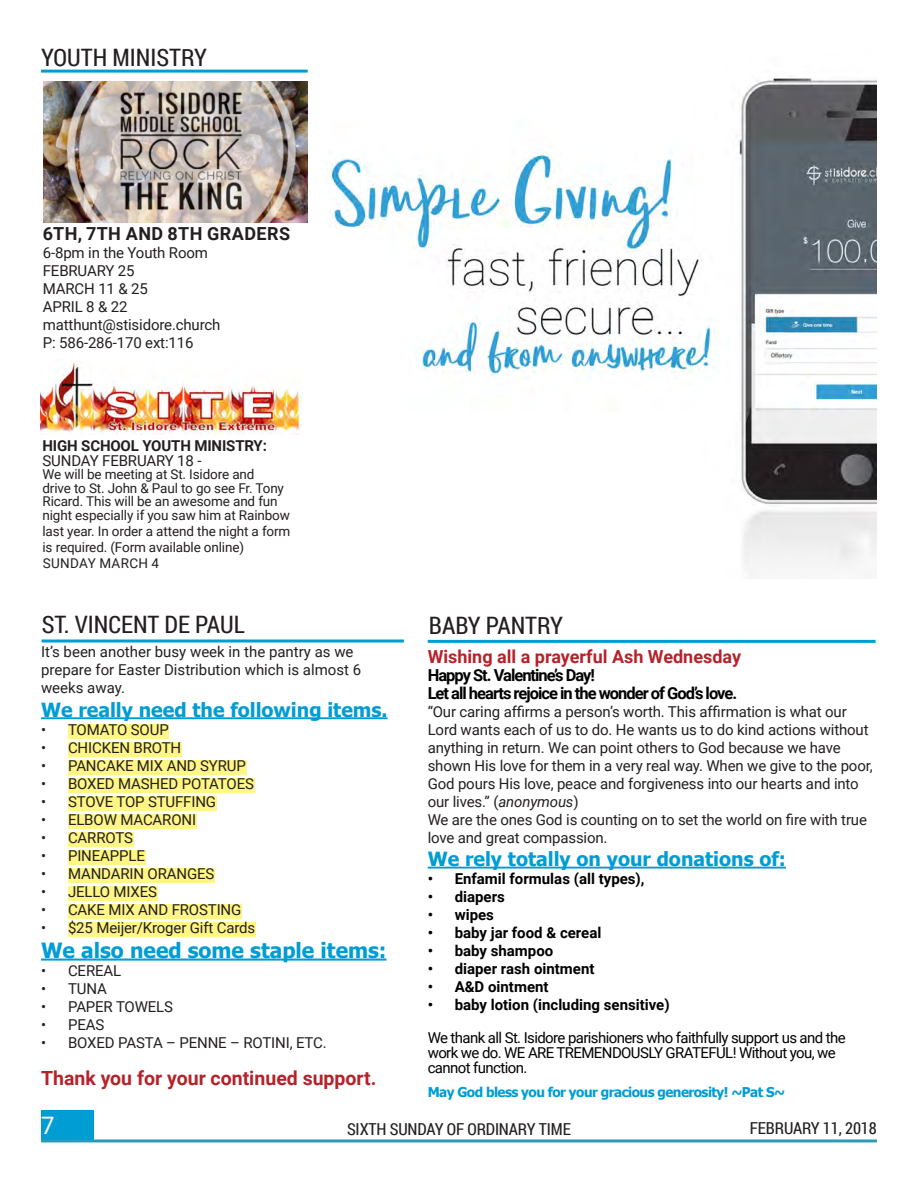
<style>
.page{position:relative;width:918px;height:1188px;background:#fff}
.page>*{position:absolute;margin:0;border:0;box-sizing:border-box;transform-origin:0 0}
.HEADING{font:24px "Roboto Condensed";color:#231f20}
.t1{font:24px "Roboto";color:#fff}
.SVdP_Heading{font:700 21px "Tahoma";color:#009dd4}
.SVdP_Heading-2{font:700 19.5px "Tahoma";color:#009dd4}
.SVdP_RED{font:700 19.5px "Roboto";color:#b6222a}
.SVdP_RED-2{font:700 18px "Roboto";color:#b6222a}
.t2{font:700 18px "Roboto";letter-spacing:.025em;color:#231f20}
.SVdP_RED-3{font:700 16.5px/18px "Roboto";letter-spacing:-.06em;color:#000}
.t3{font:16.5px "Roboto Condensed";letter-spacing:-.01em;color:#231f20}
.t4{font:15px/18px "Roboto";letter-spacing:-.01em;color:#231f20}
.t5{font:700 15px "Roboto";color:#000}
.t6{font:15px/15px "Roboto";letter-spacing:-.04em;color:#000}
.t7{font:700 15px "Roboto";letter-spacing:-.01em;color:#231f20}
.t8{font:13.5px/13.5px "Roboto";letter-spacing:-.01em;color:#231f20}
.t9{font:700 13.5px "Tahoma";letter-spacing:-.04em;color:#009dd4}
.t10{font:13.5px "Roboto";letter-spacing:.025em;color:#231f20}
.s1{font-style:italic}
</style>
<div class="page">
<div style="left:41px;top:1111px;width:52px;height:29px;background:#009dd4"></div>
<hr style="left:41px;top:1139px;width:836px;height:3px;background:#2a9cba">
<hr style="left:42px;top:640px;width:362px;height:3px;background:#009dd4">
<hr style="left:428px;top:640px;width:448px;height:3px;background:#009dd4">
<hr style="left:41px;top:717px;width:347px;height:2px;background:#009dd4">
<div style="left:68px;top:724px;width:101px;height:15px;background:#fff685"></div>
<div style="left:68px;top:742px;width:113px;height:15px;background:#fff685"></div>
<div style="left:68px;top:760px;width:178px;height:15px;background:#fff685"></div>
<div style="left:68px;top:778px;width:186px;height:15px;background:#fff685"></div>
<div style="left:68px;top:796px;width:148px;height:15px;background:#fff685"></div>
<div style="left:68px;top:814px;width:128px;height:15px;background:#fff685"></div>
<div style="left:68px;top:832px;width:65px;height:15px;background:#fff685"></div>
<div style="left:68px;top:850px;width:77px;height:15px;background:#fff685"></div>
<div style="left:68px;top:868px;width:147px;height:15px;background:#fff685"></div>
<div style="left:68px;top:886px;width:89px;height:15px;background:#fff685"></div>
<div style="left:68px;top:904px;width:174px;height:15px;background:#fff685"></div>
<div style="left:68px;top:922px;width:187px;height:15px;background:#fff685"></div>
<hr style="left:41px;top:959px;width:346px;height:2px;background:#009dd4">
<hr style="left:428px;top:867px;width:358px;height:2px;background:#009dd4">
<hr style="left:41px;top:70px;width:267px;height:3px;background:#009dd4">
<img style="left:40px;top:362px;width:262px;height:73px">
<img style="left:44px;top:81px;width:263px;height:141px">
<img style="left:328px;top:77px;width:549px;height:501px">
<p class="HEADING" style="left:41px;top:41px;width:168px">YOUTH MINISTRY</p>
<p class="t2" style="left:43px;top:221px;width:249px">6TH, 7TH AND 8TH GRADERS</p>
<p class="t4" style="left:43px;top:244px;width:167px">6-8pm in the Youth Room</p>
<p class="t4" style="left:43px;top:262px;width:93px">FEBRUARY 25</p>
<p class="t4" style="left:43px;top:280px;width:107px">MARCH 11 &amp; 25</p>
<p class="t4" style="left:43px;top:298px;width:86px">APRIL 8 &amp; 22</p>
<p class="t4" style="left:43px;top:316px;width:179px">matthunt@stisidore.church<br>P: 586-286-170 ext:116</p>
<p class="t7" style="left:43px;top:435px;width:226px">HIGH SCHOOL YOUTH MINISTRY:</p>
<p class="t4" style="left:43px;top:451px;width:161px">SUNDAY FEBRUARY 18 -</p>
<p class="t8" style="left:43px;top:467px;width:249px">We will be meeting at St. Isidore and<br>drive to St. John &amp; Paul to go see Fr. Tony Ricard. This will be an awesome and fun night especially if you saw him at Rainbow</p>
<p class="t8" style="left:43px;top:523px;width:249px;line-height:16.2px">last year. In order a attend the night a form is required. (Form available online)</p>
<p class="t10" style="left:43px;top:554px;width:118px">SUNDAY MARCH 4</p>
<p class="HEADING" style="left:42px;top:608px;width:205px">ST. VINCENT DE PAUL</p>
<p class="HEADING" style="left:429px;top:608px;width:136px">BABY PANTRY</p>
<p class="t4" style="left:41px;top:642px;width:322px">It’s been another busy week in the pantry as we prepare for Easter Distribution which is almost 6 weeks away.</p>
<p class="SVdP_Heading-2" style="left:41px;top:696px;width:348px">We really need the following items.</p>
<p class="t4" style="left:41px;top:720px;width:129px">• TOMATO SOUP</p>
<p class="t4" style="left:41px;top:738px;width:142px">• CHICKEN BROTH</p>
<p class="t4" style="left:41px;top:756px;width:206px">• PANCAKE MIX AND SYRUP</p>
<p class="t4" style="left:41px;top:774px;width:214px">• BOXED MASHED POTATOES</p>
<p class="t4" style="left:41px;top:792px;width:177px">• STOVE TOP STUFFING</p>
<p class="t4" style="left:41px;top:810px;width:157px">• ELBOW MACARONI</p>
<p class="t4" style="left:41px;top:828px;width:93px">• CARROTS</p>
<p class="t4" style="left:41px;top:846px;width:105px">• PINEAPPLE</p>
<p class="t4" style="left:41px;top:864px;width:175px">• MANDARIN ORANGES</p>
<p class="t4" style="left:41px;top:882px;width:118px">• JELLO MIXES</p>
<p class="t4" style="left:41px;top:900px;width:202px">• CAKE MIX AND FROSTING</p>
<p class="t4" style="left:41px;top:918px;width:216px">• $25 Meijer/Kroger Gift Cards</p>
<p class="SVdP_Heading" style="left:41px;top:936px;width:347px">We also need some staple items:</p>
<p class="t4" style="left:41px;top:961px;width:82px">• CEREAL</p>
<p class="t4" style="left:41px;top:979px;width:67px">• TUNA</p>
<p class="t4" style="left:41px;top:997px;width:134px">• PAPER TOWELS</p>
<p class="t4" style="left:41px;top:1015px;width:65px">• PEAS</p>
<p class="t4" style="left:41px;top:1033px;width:287px">• BOXED PASTA – PENNE – ROTINI, ETC.</p>
<p class="SVdP_RED" style="left:41px;top:1064px;width:337px">Thank you for your continued support.</p>
<p class="SVdP_RED-2" style="left:428px;top:644px;width:315px">Wishing all a prayerful Ash Wednesday</p>
<p class="SVdP_RED-3" style="left:428px;top:665px;width:311px">Happy St. Valentine’s Day!<br>Let all hearts rejoice in the wonder of God’s love.</p>
<p class="t4" style="left:428px;top:702px;width:447px">“Our caring affirms a person’s worth. This affirmation is what our Lord wants each of us to do. He wants us to do kind actions without anything in return. We can point others to God because we have shown His love for them in a very real way. When we give to the poor, God pours His love, peace and forgiveness into our hearts and into our lives.” (<span class="s1">anonymous</span>)</p>
<p class="t4" style="left:428px;top:810px;width:441px">We are the ones God is counting on to set the world on fire with true love and great compassion.</p>
<p class="SVdP_Heading-2" style="left:428px;top:845px;width:360px">We rely totally on your donations of:</p>
<p class="t5" style="left:428px;top:868px;width:218px">• Enfamil formulas (all types),</p>
<p class="t5" style="left:428px;top:886px;width:79px">• diapers</p>
<p class="t5" style="left:428px;top:904px;width:68px">• wipes</p>
<p class="t5" style="left:428px;top:922px;width:175px">• baby jar food &amp; cereal</p>
<p class="t5" style="left:428px;top:940px;width:127px">• baby shampoo</p>
<p class="t5" style="left:428px;top:958px;width:168px">• diaper rash ointment</p>
<p class="t5" style="left:428px;top:976px;width:122px">• A&amp;D ointment</p>
<p class="t5" style="left:428px;top:994px;width:244px">• baby lotion (including sensitive)</p>
<p class="t6" style="left:428px;top:1030px;width:420px">We thank all St. Isidore parishioners who faithfully support us and the work we do. WE ARE TREMENDOUSLY GRATEFUL! Without you, we cannot function.</p>
<p class="t9" style="left:428px;top:1082px;width:359px">May God bless you for your gracious generosity! ~Pat S~</p>
<h1 class="t1" style="left:41px;top:1109px;width:15px">7</h1>
<p class="t3" style="left:347px;top:1117px;width:225px">SIXTH SUNDAY OF ORDINARY TIME</p>
<p class="t3" style="left:750px;top:1117px;width:129px">FEBRUARY 11, 2018</p>
</div>
